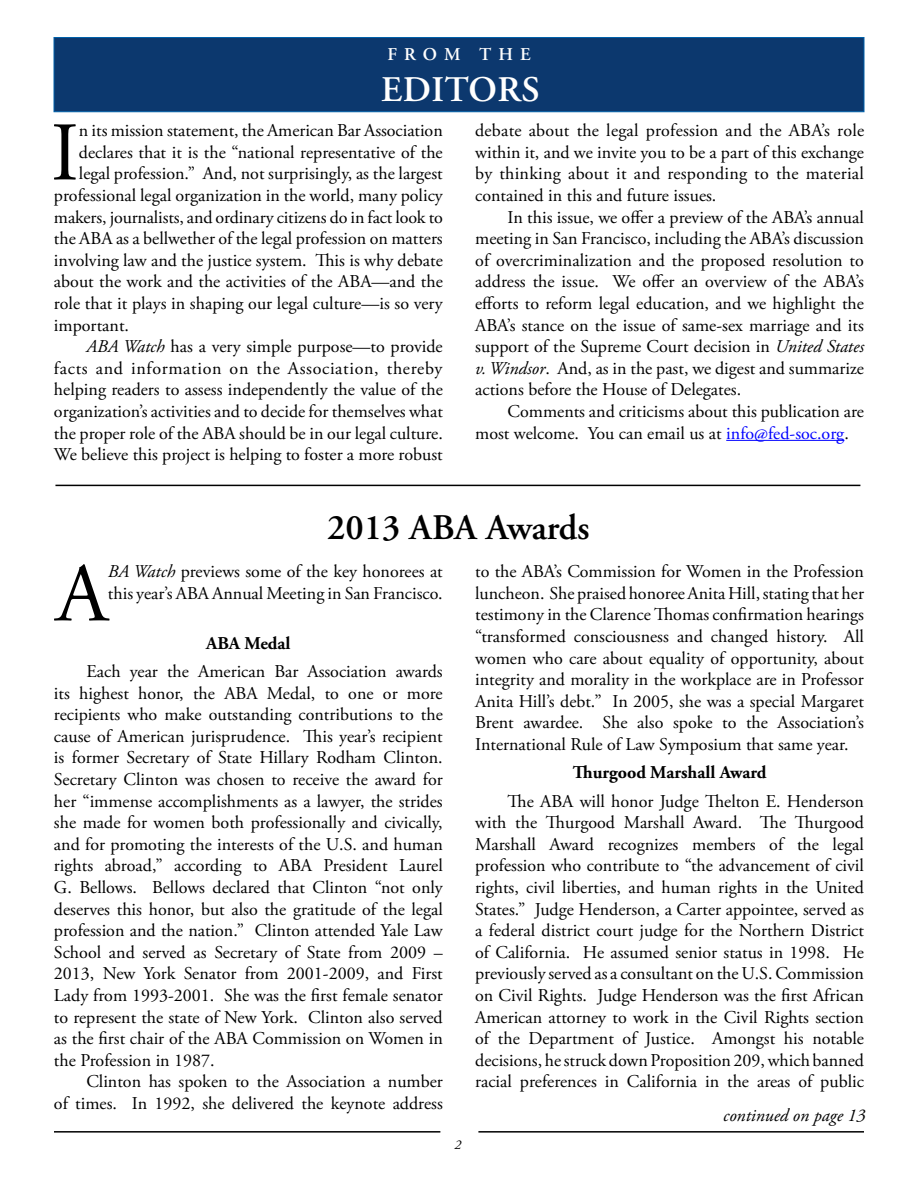
<style>
.page{position:relative;width:918px;height:1188px;background:#fff}
.page>*{position:absolute;margin:0;border:0;box-sizing:border-box;transform-origin:0 0}
.t1{font:83.1px "Adobe Garamond Pro";color:#000}
.t2{font:600 36px "Adobe Garamond Pro";color:#000}
.t3{font:600 36px "Adobe Garamond Pro";color:#fff}
.t4{font:18px/21.6px "Adobe Garamond Pro";color:#000;text-align:justify}
.t5{font:18px "Adobe Garamond Pro";letter-spacing:.035em;color:#000}
.t6{font:700 18px "Adobe Garamond Pro";color:#000}
.t7{font:italic 18px "Adobe Garamond Pro";color:#000}
.t8{font:600 18px "Adobe Garamond Pro";letter-spacing:.39em;color:#fff}
.t9{font:italic 13.5px "Adobe Garamond Pro";color:#000}
.s1{font-style:italic}
.s2{color:#00f}
</style>
<div class="page">
<hr style="left:54px;top:1131px;width:386px;height:2px;background:#000">
<hr style="left:478px;top:1131px;width:386px;height:2px;background:#000">
<hr style="left:55px;top:485px;width:805px;height:1px;background:#000">
<div style="left:54px;top:38px;width:810px;height:74px;background:#0c386e;border:1px solid #0061aa"></div>
<hr style="left:726px;top:440px;width:118px;height:1px;background:#00f">
<p class="t8" style="left:387px;top:43px;width:145px">FROM THE</p>
<h2 class="t3" style="left:381px;top:69px;width:88px">editors</h2>
<h1 class="t1" style="left:51px;top:103px;width:30px">I</h1>
<p class="t4" style="left:79px;top:120px;width:365px">n its mission statement, the American Bar Association</p>
<p class="t4" style="left:79px;top:142px;width:365px">declares that it is the “national representative of the</p>
<p class="t4" style="left:79px;top:164px;width:365px">legal profession.” And, not surprisingly, as the largest</p>
<p class="t4" style="left:54px;top:185px;width:390px">professional legal organization in the world, many policy</p>
<p class="t4" style="left:54px;top:207px;width:390px">makers, journalists, and ordinary citizens do in fact look to</p>
<p class="t4" style="left:54px;top:228px;width:390px">the ABA as a bellwether of the legal profession on matters</p>
<p class="t4" style="left:54px;top:250px;width:390px">involving law and the justice system. This is why debate</p>
<p class="t4" style="left:54px;top:272px;width:390px">about the work and the activities of the ABA—and the</p>
<p class="t4" style="left:54px;top:293px;width:390px">role that it plays in shaping our legal culture—is so very</p>
<p class="t4" style="left:54px;top:315px;width:77px">important.</p>
<p class="t4" style="left:86px;top:336px;width:358px"><span class="s1">ABA Watch</span> has a very simple purpose—to provide</p>
<p class="t5" style="left:54px;top:357px;width:390px">facts and information on the Association, thereby</p>
<p class="t4" style="left:54px;top:380px;width:390px">helping readers to assess independently the value of the</p>
<p class="t4" style="left:54px;top:401px;width:391px">organization’s activities and to decide for themselves what</p>
<p class="t4" style="left:54px;top:423px;width:390px">the proper role of the ABA should be in our legal culture.</p>
<p class="t4" style="left:54px;top:444px;width:390px">We believe this project is helping to foster a more robust</p>
<p class="t4" style="left:475px;top:120px;width:390px">debate about the legal profession and the ABA’s role within it, and we invite you to be a part of this exchange by thinking about it and responding to the material contained in this and future issues.</p>
<p class="t4" style="left:475px;top:207px;width:390px;text-indent:32px">In this issue, we offer a preview of the ABA’s annual meeting in San Francisco, including the ABA’s discussion of overcriminalization and the proposed resolution to address the issue. We offer an overview of the ABA’s efforts to reform legal education, and we highlight the ABA’s stance on the issue of same-sex marriage and its support of the Supreme Court decision in <span class="s1">United States v. Windsor</span>. And, as in the past, we digest and summarize actions before the House of Delegates.</p>
<p class="t4" style="left:475px;top:401px;width:390px;text-indent:32px">Comments and criticisms about this publication are most welcome. You can email us at <span class="s2">info@fed-soc.org</span>.</p>
<h2 class="t2" style="left:327px;top:507px;width:264px">2013 ABA Awards</h2>
<h1 class="t1" style="left:56px;top:544px;width:53px">A</h1>
<p class="t4" style="left:108px;top:561px;width:336px"><span class="s1">BA Watch</span> previews some of the key honorees at this year’s ABA Annual Meeting in San Francisco.</p>
<p class="t6" style="left:206px;top:633px;width:86px">ABA Medal</p>
<p class="t4" style="left:54px;top:661px;width:390px;text-indent:32px">Each year the American Bar Association awards its highest honor, the ABA Medal, to one or more recipients who make outstanding contributions to the cause of American jurisprudence. This year’s recipient is former Secretary of State Hillary Rodham Clinton.<br>Secretary Clinton was chosen to receive the award for her “immense accomplishments as a lawyer, the strides she made for women both professionally and civically, and for promoting the interests of the U.S. and human rights abroad,” according to ABA President Laurel G. Bellows. Bellows declared that Clinton “not only deserves this honor, but also the gratitude of the legal profession and the nation.” Clinton attended Yale Law School and served as Secretary of State from 2009 – 2013, New York Senator from 2001-2009, and First Lady from 1993-2001. She was the first female senator to represent the state of New York. Clinton also served as the first chair of the ABA Commission on Women in the Profession in 1987.</p>
<p class="t4" style="left:54px;top:1072px;width:390px;text-align:right">Clinton has spoken to the Association a number<br>of times. In 1992, she delivered the keynote address</p>
<p class="t9" style="left:455px;top:1137px;width:8px">2</p>
<p class="t4" style="left:475px;top:561px;width:390px">to the ABA’s Commission for Women in the Profession luncheon. She praised honoree Anita Hill, stating that her testimony in the Clarence Thomas confirmation hearings “transformed consciousness and changed history. All women who care about equality of opportunity, about integrity and morality in the workplace are in Professor Anita Hill’s debt.” In 2005, she was a special Margaret Brent awardee. She also spoke to the Association’s International Rule of Law Symposium that same year.</p>
<p class="t6" style="left:573px;top:762px;width:195px">Thurgood Marshall Award</p>
<p class="t4" style="left:475px;top:791px;width:390px;text-indent:32px">The ABA will honor Judge Thelton E. Henderson with the Thurgood Marshall Award. The Thurgood Marshall Award recognizes members of the legal profession who contribute to “the advancement of civil rights, civil liberties, and human rights in the United States.” Judge Henderson, a Carter appointee, served as a federal district court judge for the Northern District of California. He assumed senior status in 1998. He previously served as a consultant on the U.S. Commission on Civil Rights. Judge Henderson was the first African American attorney to work in the Civil Rights section of the Department of Justice. Amongst his notable decisions, he struck down Proposition 209, which banned racial preferences in California in the areas of public</p>
<p class="t7" style="left:723px;top:1104px;width:144px">continued on page 13</p>
</div>
